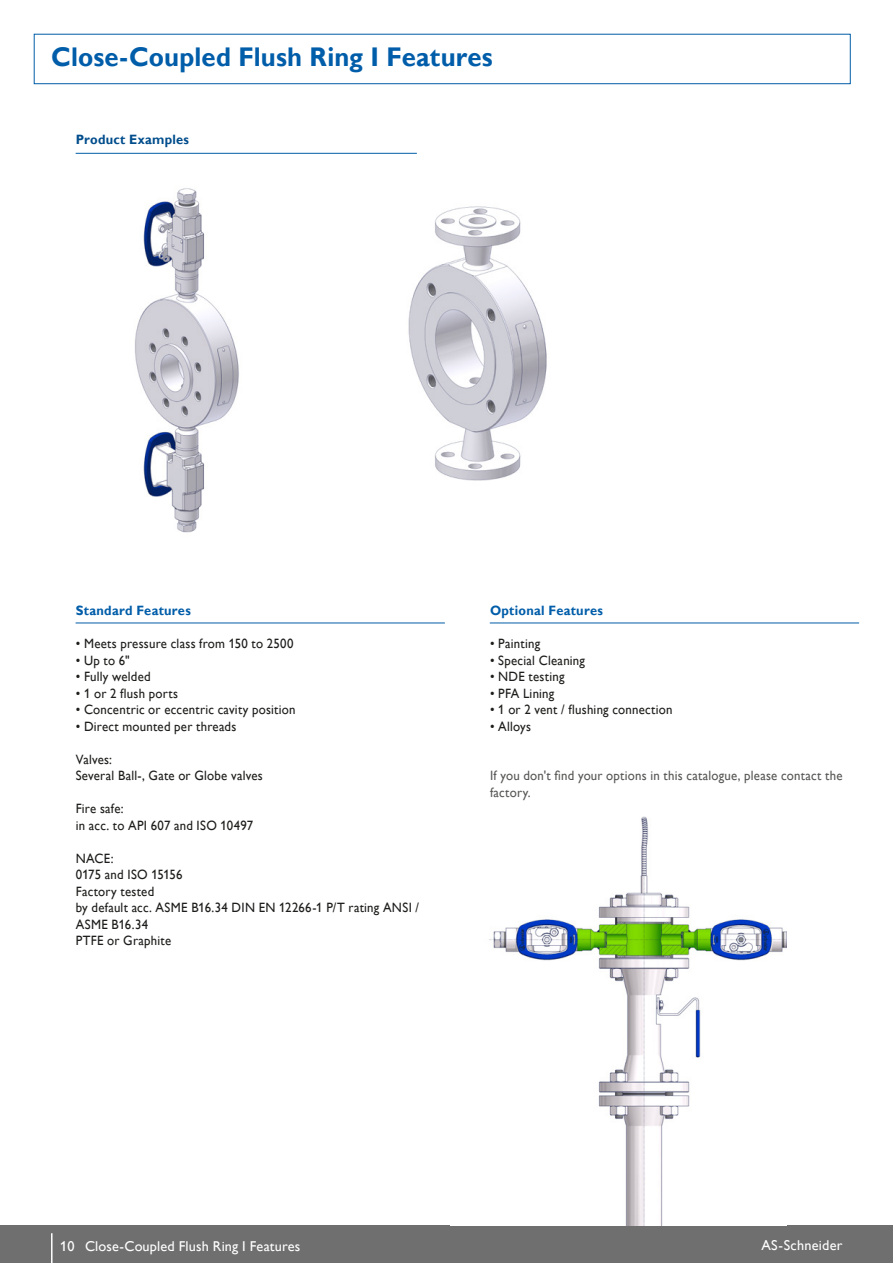
<style>
.page{position:relative;width:893px;height:1263px;background:#fff}
.page>*{position:absolute;margin:0;border:0;box-sizing:border-box;transform-origin:0 0}
.t1{font:700 27px "Gill Alt One";letter-spacing:.005em;color:#005da9;scale:.95 1}
.t2{font:14.25px "Gill Alt One";letter-spacing:.01em;color:#fff}
.t3{font:13.5px/16.5px "Gill Alt One";letter-spacing:.02em;color:#1d1d1b;scale:.95 1}
.t4{font:13.5px/16.5px "Gill Alt One";letter-spacing:.015em;color:#575756;scale:.95 1}
.t5{font:700 13.5px "Gill Alt One";letter-spacing:.02em;color:#005da9;scale:.95 1}
.t6{font:700 13.5px "Gill Alt One";letter-spacing:.02em;color:#004d8c;scale:.95 1}
</style>
<div class="page">
<div style="left:34px;top:34px;width:816px;height:50px;border:1px solid #005da9"></div>
<div style="left:0;top:1225px;width:893px;height:38px;background:#706f6f"></div>
<hr style="left:51px;top:1233px;width:2px;height:30px;background:#fff">
<hr style="left:76px;top:153px;width:341px;height:1px;background:#005da9">
<img style="left:135px;top:188px;width:104px;height:345px">
<hr style="left:76px;top:623px;width:369px;height:1px;background:#005da9">
<hr style="left:490px;top:623px;width:369px;height:1px;background:#005da9">
<img style="left:408px;top:206px;width:139px;height:275px">
<img style="left:489px;top:816px;width:298px;height:409px">
<h1 class="t1" style="left:51px;top:42px;width:466px">Close-Coupled Flush Ring I Features</h1>
<p class="t6" style="left:76px;top:132px;width:121px">Product Examples</p>
<p class="t5" style="left:76px;top:603px;width:123px">Standard Features</p>
<p class="t3" style="left:76px;top:635px;width:231px">• Meets pressure class from 150 to 2500</p>
<p class="t3" style="left:76px;top:652px;width:58px">• Up to 6"</p>
<p class="t3" style="left:76px;top:668px;width:80px">• Fully welded</p>
<p class="t3" style="left:76px;top:685px;width:109px">• 1 or 2 flush ports</p>
<p class="t3" style="left:76px;top:701px;width:233px">• Concentric or eccentric cavity position</p>
<p class="t3" style="left:76px;top:718px;width:171px">• Direct mounted per threads</p>
<p class="t3" style="left:76px;top:751px;width:198px">Valves:<br>Several Ball-, Gate or Globe valves</p>
<p class="t3" style="left:76px;top:800px;width:188px">Fire safe:<br>in acc. to API 607 and ISO 10497</p>
<p class="t3" style="left:76px;top:850px;width:363px">NACE:<br>0175 and ISO 15156<br>Factory tested<br>by default acc. ASME B16.34 DIN EN 12266-1 P/T rating ANSI /<br>ASME B16.34<br>PTFE or Graphite</p>
<p class="t5" style="left:490px;top:603px;width:120px">Optional Features</p>
<p class="t3" style="left:490px;top:635px;width:54px">• Painting</p>
<p class="t3" style="left:490px;top:652px;width:102px">• Special Cleaning</p>
<p class="t3" style="left:490px;top:668px;width:80px">• NDE testing</p>
<p class="t3" style="left:490px;top:685px;width:69px">• PFA Lining</p>
<p class="t3" style="left:490px;top:701px;width:193px">• 1 or 2 vent / flushing connection</p>
<p class="t3" style="left:490px;top:718px;width:45px">• Alloys</p>
<p class="t4" style="left:490px;top:767px;width:373px">If you don't find your options in this catalogue, please contact the factory.</p>
<p class="t2" style="left:60px;top:1237px;width:241px">10 Close-Coupled Flush Ring I Features</p>
<p class="t2" style="left:761px;top:1237px;width:83px">AS-Schneider</p>
</div>
